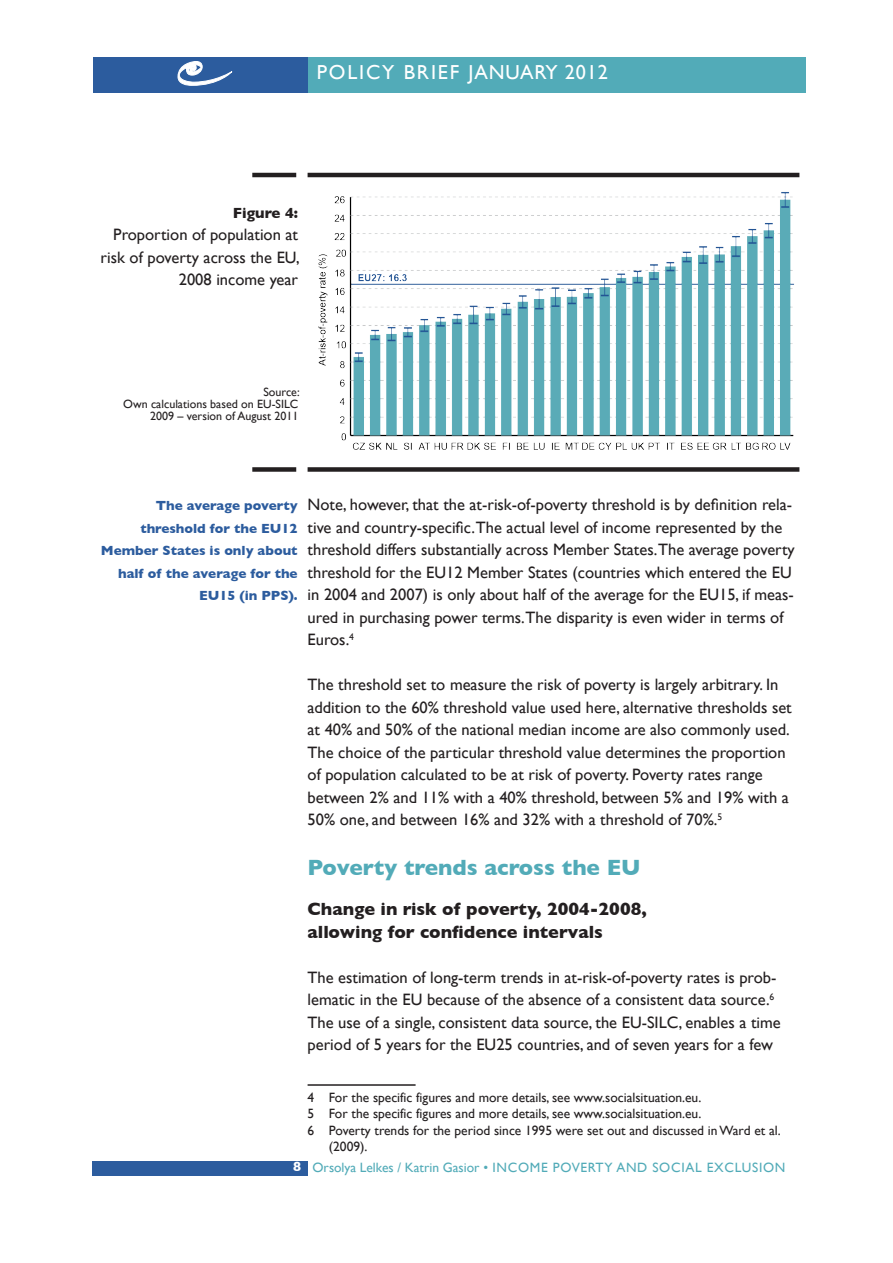
<style>
.page{position:relative;width:893px;height:1263px;background:#fff}
.page>*{position:absolute;margin:0;border:0;box-sizing:border-box;transform-origin:0 0}
.Section{font:700 22.5px "Gill Sans";color:#52abb8}
.t1{font:20.25px "Gill Sans";letter-spacing:.065em;color:#fff}
.subheading{font:700 18px/22.5px "Gill Sans";color:#231f20}
.Fließtext{font:16.5px/22.5px "Gill Sans";color:#231f20}
.LinkeSpalte{font:16.5px/22.5px "Gill Sans";color:#231f20;text-align:right}
.LinkeSpalte-2{font:700 15px "Gill Sans";color:#231f20}
.Footnote{font:13.5px/16.5px "Gill Sans";color:#231f20}
.t2{font:700 13.5px/22.5px "Gill Sans";color:#2c5c9e;text-align:right}
.t3{font:13.5px "Gill Sans";letter-spacing:.05em;color:#52abb8}
.t4{font:700 13.5px "Gill Sans";color:#fff}
.Source___Notes{font:12px/12px "Gill Sans";color:#231f20;text-align:right}
</style>
<div class="page">
<div style="left:308px;top:57px;width:498px;height:35px;background:#52abb8"></div>
<div style="left:94px;top:57px;width:214px;height:35px;background:#2c5c9e"></div>
<svg style="left:178px;top:61px;width:54px;height:25px"></svg>
<div style="left:92px;top:1161px;width:216px;height:14px;background:#2c5c9e"></div>
<hr style="left:308px;top:1084px;width:108px;height:2px;background:#231f20">
<hr style="left:252px;top:173px;width:44px;height:4px;background:#231f20">
<hr style="left:308px;top:173px;width:491px;height:4px;background:#231f20">
<div style="left:252px;top:467px;width:44px;height:5px;background:#231f20"></div>
<div style="left:308px;top:467px;width:491px;height:5px;background:#231f20"></div>
<img style="left:318px;top:192px;width:476px;height:258px">
<p class="t1" style="left:317px;top:60px;width:293px">POLICY BRIEF JANUARY 2012</p>
<p class="LinkeSpalte-2" style="left:233px;top:204px;width:67px">Figure 4:</p>
<p class="LinkeSpalte" style="left:101px;top:223px;width:201px">Proportion of population at risk of poverty across the EU,<br>2008 income year</p>
<p class="Source___Notes" style="left:123px;top:386px;width:178px">Source:<br>Own calculations based on EU-SILC<br>2009 – version of August 2011</p>
<p class="t2" style="left:101px;top:494px;width:198px">The average poverty threshold for the EU12<br>Member States is only about half of the average for the<br>EU15 (in PPS).</p>
<p class="Fließtext" style="left:308px;top:493px;width:489px">Note, however, that the at-risk-of-poverty threshold is by definition rela&shy;tive and country-specific.The actual level of income represented by the threshold differs substantially across Member States.The average poverty threshold for the EU12 Member States (countries which entered the EU in 2004 and 2007) is only about half of the average for the EU15, if meas&shy;ured in purchasing power terms.The disparity is even wider in terms of Euros.<sup>4</sup></p>
<p class="Fließtext" style="left:308px;top:673px;width:486px">The threshold set to measure the risk of poverty is largely arbitrary. In addition to the 60% threshold value used here, alternative thresholds set at 40% and 50% of the national median income are also commonly used.<br>The choice of the particular threshold value determines the proportion of population calculated to be at risk of poverty. Poverty rates range between 2% and 11% with a 40% threshold, between 5% and 19% with a 50% one, and between 16% and 32% with a threshold of 70%.<sup>5</sup></p>
<p class="Section" style="left:308px;top:854px;width:335px">Poverty trends across the EU</p>
<p class="subheading" style="left:308px;top:898px;width:341px">Change in risk of poverty, 2004-2008, allowing for confidence intervals</p>
<p class="Fließtext" style="left:308px;top:966px;width:475px">The estimation of long-term trends in at-risk-of-poverty rates is prob&shy;lematic in the EU because of the absence of a consistent data source.<sup>6<br></sup>The use of a single, consistent data source, the EU-SILC, enables a time period of 5 years for the EU25 countries, and of seven years for a few</p>
<p class="Footnote" style="left:308px;top:1088px;width:395px">4 For the specific figures and more details, see www.socialsituation.eu.</p>
<p class="Footnote" style="left:308px;top:1105px;width:395px">5 For the specific figures and more details, see www.socialsituation.eu.</p>
<p class="Footnote" style="left:329px;top:1121px;width:453px;text-indent:-21px">6 Poverty trends for the period since 1995 were set out and discussed in Ward et al. (2009).</p>
<p class="t4" style="left:293px;top:1159px;width:10px">8</p>
<p class="t3" style="left:313px;top:1159px;width:474px">Orsolya Lelkes / Katrin Gasior • INCOME POVERTY AND SOCIAL EXCLUSION</p>
</div>
